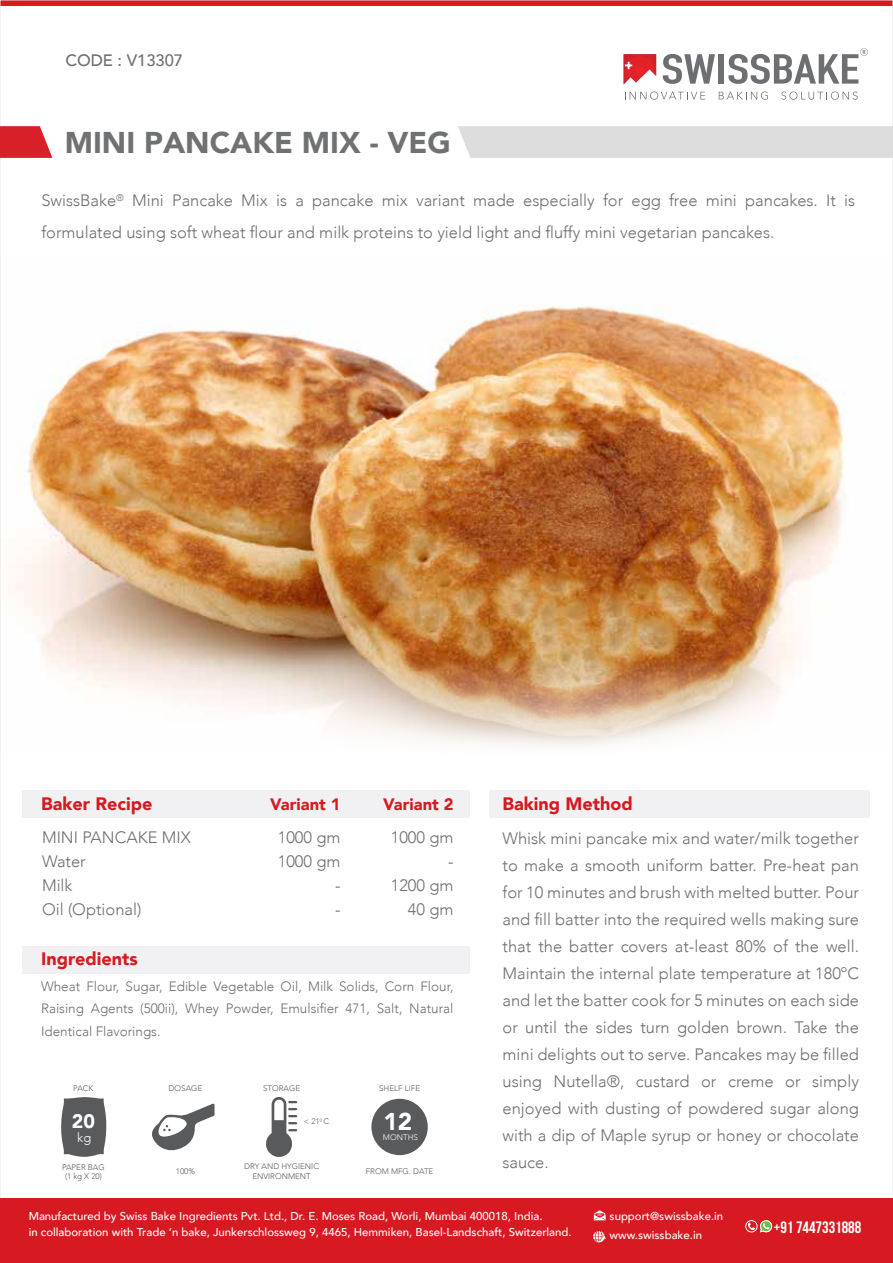
<style>
.page{position:relative;width:893px;height:1263px;background:#fff}
.page>*{position:absolute;margin:0;border:0;box-sizing:border-box;transform-origin:0 0}
.t1{font:900 30px "Avenir";color:#6f7172}
.t2{font:900 24.3px "Avenir";color:#fff}
.t3{font:900 19.5px "Avenir";color:#fff}
.t4{font:900 18px "Avenir";color:#d71920}
.t5{font:300 16.5px/27px "Avenir";color:#6d6e71}
.t6{font:900 16.5px "Avenir";color:#d71920}
.t7{font:16.5px "Bebas Neue";color:#fff}
.t8{font:500 16.5px "Avenir";color:#6e6f72}
.t9{font:300 13.5px/22.5px "Avenir";color:#6d6e71;text-align:justify}
.t10{font:300 12.9px "Avenir";color:#fff}
.t11{font:500 11.4px/16.5px "Avenir";color:#fff}
.t12{font:300 8.1px/10.2px "Avenir";color:#595a5c;text-align:center}
.t13{font:300 8.1px "Avenir";color:#fff}
</style>
<div class="page">
<div style="left:22px;top:790px;width:447px;height:27px;background:#f1f1f3"></div>
<div style="left:22px;top:947px;width:447px;height:27px;background:#f1f1f3"></div>
<div style="left:0;top:0;width:893px;height:5px;background:#d71920"></div>
<img style="left:15px;top:305px;width:831px;height:353px">
<svg style="left:44px;top:658px;width:750px;height:88px"></svg>
<svg style="left:152px;top:1103px;width:63px;height:48px"></svg>
<div style="left:371px;top:1099px;width:57px;height:56px;background:#595a5c;border-radius:50%"></div>
<svg style="left:266px;top:1097px;width:31px;height:60px"></svg>
<svg style="left:61px;top:1097px;width:45px;height:60px;background:#68686a"></svg>
<svg style="left:0;top:126px;width:52px;height:32px;background:#db3a41"></svg>
<div style="left:458px;top:126px;width:435px;height:32px;background:#ddd"></div>
<svg style="left:663px;top:54px;width:52px;height:30px"></svg>
<div style="left:719px;top:54px;width:5px;height:30px;background:#6e6f72"></div>
<svg style="left:728px;top:48px;width:140px;height:36px"></svg>
<svg style="left:624px;top:54px;width:32px;height:30px"></svg>
<svg style="left:625px;top:91px;width:80px;height:9px"></svg>
<svg style="left:719px;top:91px;width:49px;height:9px"></svg>
<svg style="left:781px;top:91px;width:77px;height:9px"></svg>
<div style="left:490px;top:790px;width:380px;height:27px;background:#f1f1f3"></div>
<div style="left:0;top:1198px;width:893px;height:65px;background:#d71921"></div>
<svg style="left:594px;top:1210px;width:12px;height:10px"></svg>
<svg style="left:593px;top:1231px;width:13px;height:12px"></svg>
<svg style="left:745px;top:1220px;width:27px;height:12px"></svg>
<p class="t8" style="left:65px;top:46px;width:119px">CODE : V13307</p>
<h1 class="t1" style="left:65px;top:117px;width:388px">MINI PANCAKE MIX - VEG</h1>
<p class="t5" style="left:41px;top:185px;width:815px;line-height:31.5px">SwissBake<sup>®</sup> Mini Pancake Mix is a pancake mix variant made especially for egg free mini pancakes. It is formulated using soft wheat flour and milk proteins to yield light and fluffy mini vegetarian pancakes.</p>
<p class="t4" style="left:41px;top:788px;width:113px">Baker Recipe</p>
<p class="t6" style="left:270px;top:790px;width:72px">Variant 1</p>
<p class="t6" style="left:383px;top:790px;width:72px">Variant 2</p>
<p class="t5" style="left:42px;top:825px;width:150px;line-height:24px">MINI PANCAKE MIX<br>Water<br>Milk<br>Oil (Optional)</p>
<p class="t5" style="left:391px;top:825px;width:64px;line-height:24px;text-align:right">1000 gm -<br>1200 gm<br>40 gm</p>
<p class="t5" style="left:278px;top:825px;width:64px;line-height:24px;text-align:right">1000 gm<br>1000 gm -<br>-</p>
<p class="t4" style="left:41px;top:943px;width:98px">Ingredients</p>
<p class="t9" style="left:41px;top:975px;width:414px">Wheat Flour, Sugar, Edible Vegetable Oil, Milk Solids, Corn Flour, Raising Agents (500ii), Whey Powder, Emulsifier 471, Salt, Natural Identical Flavorings.</p>
<p class="t12" style="left:73px;top:1083px;width:22px">PACK</p>
<p class="t12" style="left:169px;top:1083px;width:35px">DOSAGE</p>
<p class="t12" style="left:263px;top:1083px;width:39px">STORAGE</p>
<p class="t12" style="left:379px;top:1083px;width:43px">SHELF LIFE</p>
<p class="t3" style="left:72px;top:1104px;width:25px">20</p>
<p class="t12" style="left:304px;top:1116px;width:27px">&lt; 21<sup>0</sup> C</p>
<h2 class="t2" style="left:383px;top:1100px;width:30px">12</h2>
<p class="t10" style="left:77px;top:1130px;width:16px">kg</p>
<p class="t13" style="left:383px;top:1133px;width:37px">MONTHS</p>
<p class="t12" style="left:62px;top:1162px;width:44px;line-height:9px">PAPER BAG (1 kg X 20)</p>
<p class="t12" style="left:176px;top:1166px;width:21px">100%</p>
<p class="t12" style="left:244px;top:1161px;width:76px">DRY AND HYGIENIC<br>ENVIRONMENT</p>
<p class="t12" style="left:366px;top:1166px;width:69px">FROM MFG. DATE</p>
<p class="t4" style="left:503px;top:788px;width:132px">Baking Method</p>
<p class="t5" style="left:503px;top:825px;width:358px;text-align:justify">Whisk mini pancake mix and water/milk together to make a smooth uniform batter. Pre-heat pan for 10 minutes and brush with melted butter. Pour and fill batter into the required wells making sure that the batter covers at-least 80% of the well.<br>Maintain the internal plate temperature at 180ºC and let the batter cook for 5 minutes on each side or until the sides turn golden brown. Take the mini delights out to serve. Pancakes may be filled using Nutella®, custard or creme or simply enjoyed with dusting of powdered sugar along with a dip of Maple syrup or honey or chocolate sauce.</p>
<p class="t11" style="left:610px;top:1205px;width:115px;line-height:19.4px">support@swissbake.in www.swissbake.in</p>
<p class="t11" style="left:29px;top:1207px;width:544px">Manufactured by Swiss Bake Ingredients Pvt. Ltd., Dr. E. Moses Road, Worli, Mumbai 400018, India.<br>in collaboration with Trade ‘n bake, Junkerschlossweg 9, 4465, Hemmiken, Basel-Landschaft, Switzerland.</p>
<p class="t7" style="left:774px;top:1218px;width:89px">+91 7447331888</p>
</div>
